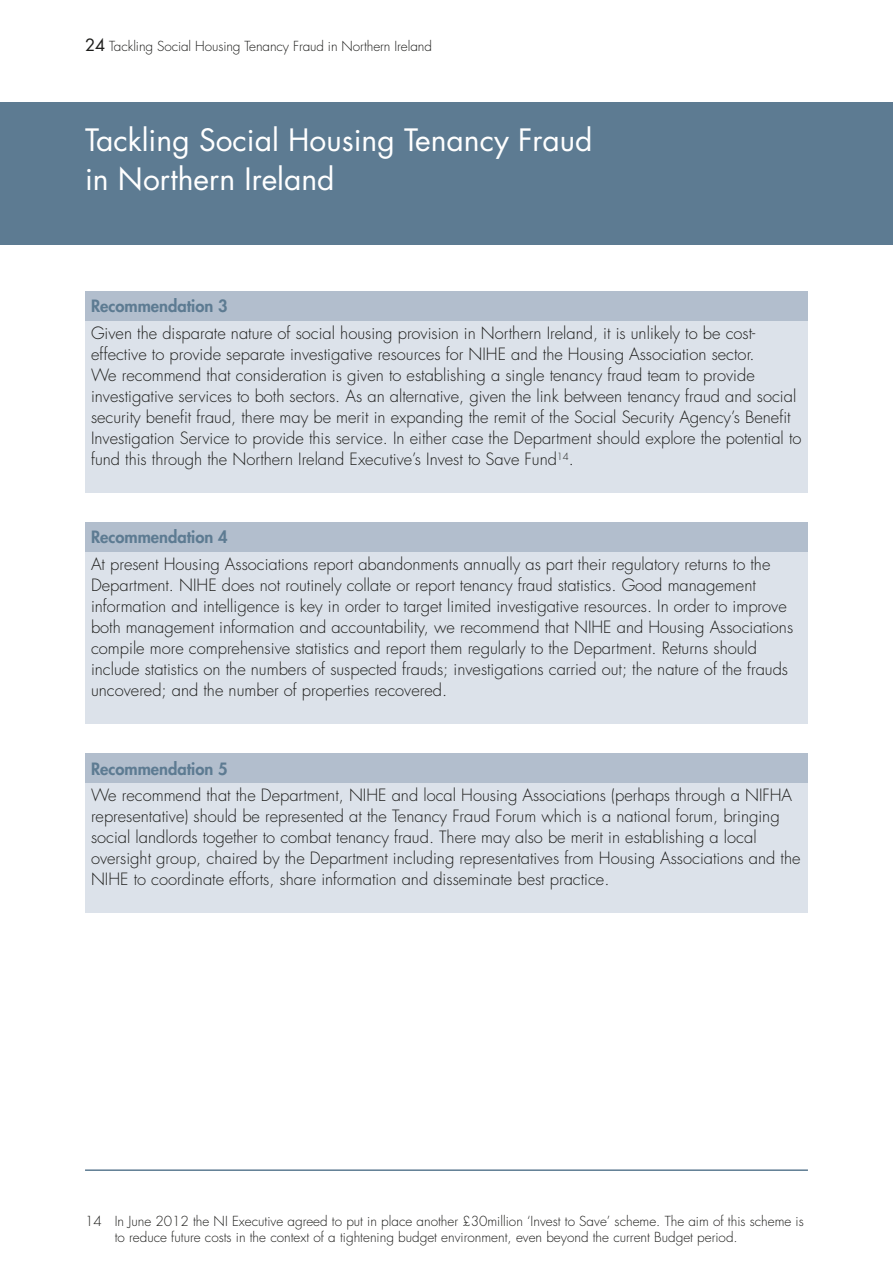
<style>
.page{position:relative;width:893px;height:1263px;background:#fff}
.page>*{position:absolute;margin:0;border:0;box-sizing:border-box;transform-origin:0 0}
.Banner_Heading_White{font:30px/39px "Futura";color:#fff}
.Body_copy{font:300 16.5px/21px "Futura";color:#1d1d1b}
.Body_copy-2{font:800 16.5px "Futura";color:#5d7b92}
.footnotes{font:300 13.5px/15.8px "Futura";color:#1d1d1b}
.Top_strip_text_left{font:300 13.5px "Futura";letter-spacing:-.005em;color:#1d1d1b}
.s1{font-weight:400;font-size:16.5px}
</style>
<div class="page">
<div style="left:0;top:102px;width:893px;height:142px;background:#5d7b92"></div>
<hr style="left:85px;top:1169px;width:723px;height:2px;background:#5d7b92">
<div style="left:85px;top:291px;width:723px;height:30px;background:#b2becd"></div>
<div style="left:85px;top:321px;width:723px;height:171px;background:#dce2ea"></div>
<div style="left:85px;top:522px;width:723px;height:30px;background:#b2becd"></div>
<div style="left:85px;top:552px;width:723px;height:171px;background:#dce2ea"></div>
<div style="left:85px;top:753px;width:723px;height:30px;background:#b2becd"></div>
<div style="left:85px;top:783px;width:723px;height:129px;background:#dce2ea"></div>
<p class="Top_strip_text_left" style="left:85px;top:38px;width:348px"><span class="s1">24</span> Tackling Social Housing Tenancy Fraud in Northern Ireland</p>
<p class="Banner_Heading_White" style="left:85px;top:121px;width:509px">Tackling Social Housing Tenancy Fraud in Northern Ireland</p>
<p class="Body_copy-2" style="left:91px;top:296px;width:138px">Recommendation 3</p>
<p class="Body_copy" style="left:91px;top:323px;width:712px">Given the disparate nature of social housing provision in Northern Ireland, it is unlikely to be cost&shy;effective to provide separate investigative resources for NIHE and the Housing Association sector.<br>We recommend that consideration is given to establishing a single tenancy fraud team to provide investigative services to both sectors. As an alternative, given the link between tenancy fraud and social security benefit fraud, there may be merit in expanding the remit of the Social Security Agency’s Benefit Investigation Service to provide this service. In either case the Department should explore the potential to fund this through the Northern Ireland Executive’s Invest to Save Fund<sup>14</sup>.</p>
<p class="Body_copy-2" style="left:91px;top:527px;width:138px">Recommendation 4</p>
<p class="Body_copy" style="left:91px;top:554px;width:704px">At present Housing Associations report abandonments annually as part their regulatory returns to the Department. NIHE does not routinely collate or report tenancy fraud statistics. Good management information and intelligence is key in order to target limited investigative resources. In order to improve both management information and accountability, we recommend that NIHE and Housing Associations compile more comprehensive statistics and report them regularly to the Department. Returns should include statistics on the numbers of suspected frauds; investigations carried out; the nature of the frauds uncovered; and the number of properties recovered.</p>
<p class="Body_copy-2" style="left:91px;top:758px;width:138px">Recommendation 5</p>
<p class="Body_copy" style="left:91px;top:785px;width:711px">We recommend that the Department, NIHE and local Housing Associations (perhaps through a NIFHA representative) should be represented at the Tenancy Fraud Forum which is a national forum, bringing social landlords together to combat tenancy fraud. There may also be merit in establishing a local oversight group, chaired by the Department including representatives from Housing Associations and the NIHE to coordinate efforts, share information and disseminate best practice.</p>
<p class="footnotes" style="left:115px;top:1213px;width:690px;text-indent:-30px">14 In June 2012 the NI Executive agreed to put in place another £30million ‘Invest to Save’ scheme. The aim of this scheme is to reduce future costs in the context of a tightening budget environment, even beyond the current Budget period.</p>
</div>
